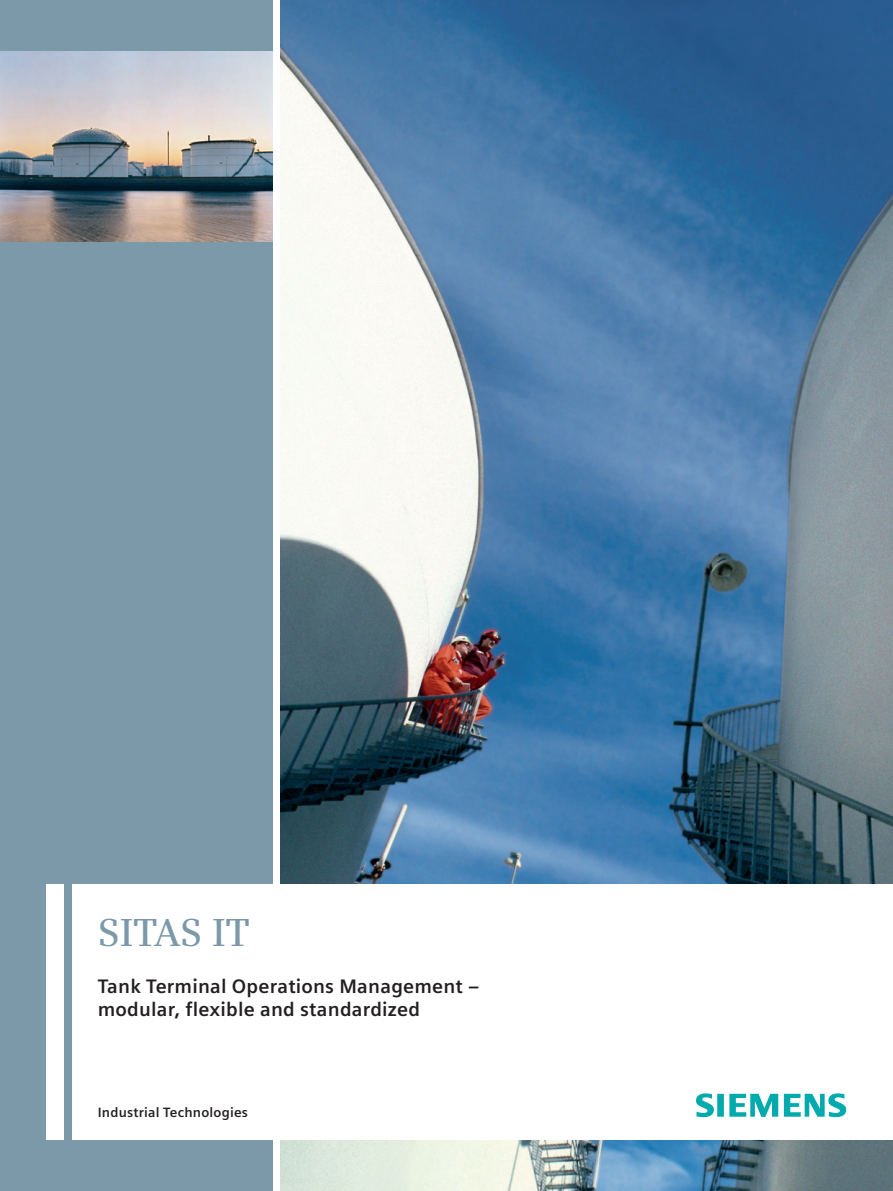
<style>
.page{position:relative;width:893px;height:1191px;background:#fff}
.page>*{position:absolute;margin:0;border:0;box-sizing:border-box;transform-origin:0 0}
._01__Headline__26pt{font:600 39px "Siemens Serif OT";color:#7b99a9}
._02__Subhead__13pt_5{font:700 19.5px "Siemens Sans OT";letter-spacing:.01em;color:#231f20}
._02__Subhead___9pt_4{font:700 13.5px "Siemens Sans OT";letter-spacing:.015em;color:#231f20}
</style>
<div class="page">
<div style="left:0;top:0;width:272px;height:1191px;background:#7b99a9"></div>
<img style="left:281px;top:0;width:612px;height:1191px">
<div style="left:72px;top:884px;width:821px;height:256px;background:#fff"></div>
<div style="left:47px;top:884px;width:17px;height:256px;background:#fff"></div>
<img style="left:0;top:51px;width:272px;height:190px">
<svg style="left:696px;top:1093px;width:150px;height:24px"></svg>
<p class="_01__Headline__26pt" style="left:98px;top:909px;width:153px">SITAS IT</p>
<p class="_02__Subhead__13pt_5" style="left:98px;top:974px;width:383px">Tank Terminal Operations Management –</p>
<p class="_02__Subhead__13pt_5" style="left:98px;top:998px;width:324px">modular, flexible and standardized</p>
<p class="_02__Subhead___9pt_4" style="left:98px;top:1104px;width:152px">Industrial Technologies</p>
</div>
